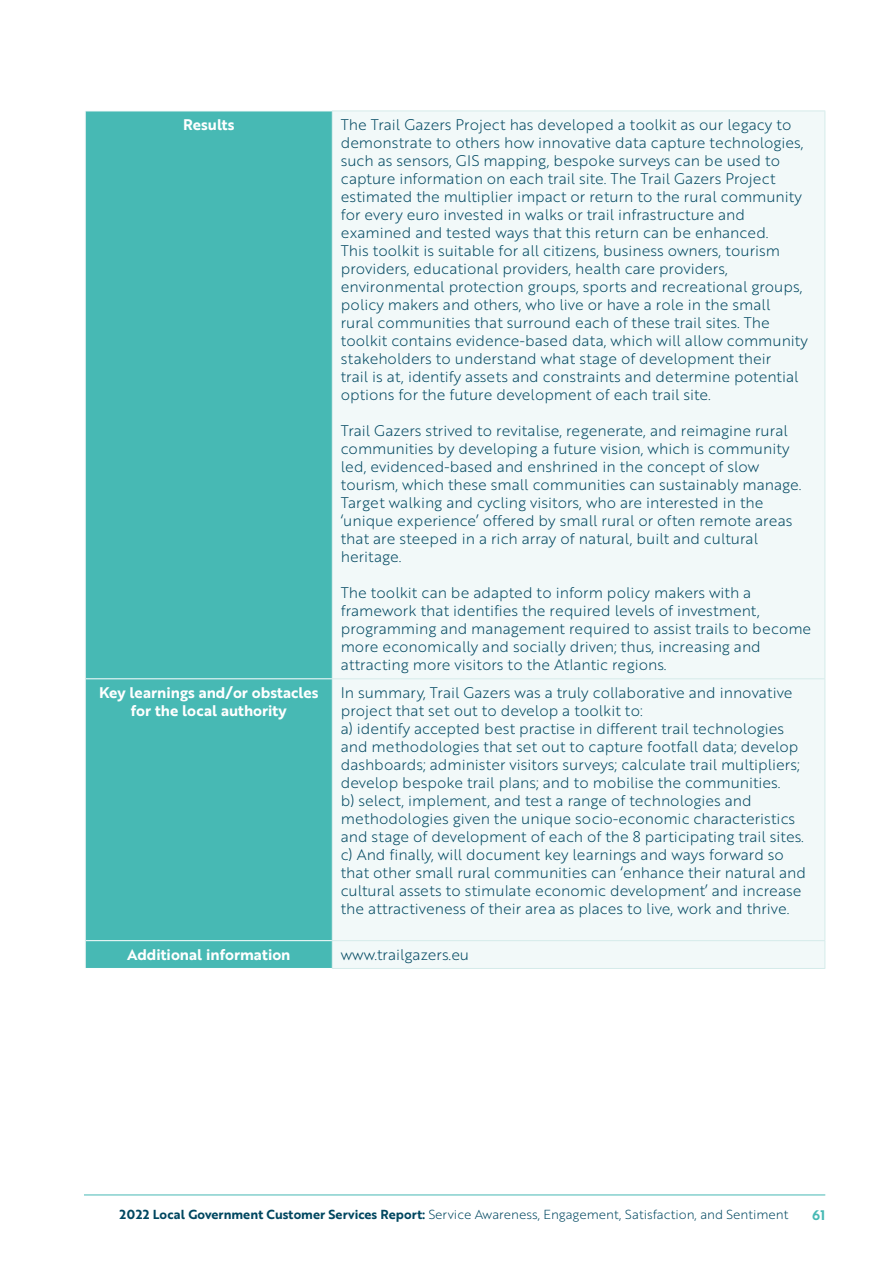
<style>
.page{position:relative;width:893px;height:1263px;background:#fff}
.page>*{position:absolute;margin:0;border:0;box-sizing:border-box;transform-origin:0 0}
.t1{font:15px/18px "Brother 1816 Light";color:#004760}
.t2{font:15px/18px "Brother 1816 Bold";color:#fff;text-align:center}
.t3{font:13.5px "Brother 1816 Bold";color:#47b9b4}
.t4{font:12.75px "Brother 1816 Light";color:#004760}
.s1{font-family:"Brother 1816 Bold"}
</style>
<div class="page">
<hr style="left:84px;top:1194px;width:741px;height:1px;background:#47b9b4">
<div style="left:86px;top:112px;width:246px;height:856px;background:#47b9b4"></div>
<div style="left:333px;top:112px;width:491px;height:856px;background:#f2f9f9"></div>
<hr style="left:332px;top:111px;width:1px;height:567px;background:#d5ebea">
<hr style="left:824px;top:111px;width:1px;height:567px;background:#d5ebea">
<hr style="left:332px;top:678px;width:493px;height:1px;background:#d5ebea">
<hr style="left:332px;top:679px;width:1px;height:261px;background:#d5ebea">
<hr style="left:824px;top:679px;width:1px;height:261px;background:#d5ebea">
<svg style="left:332px;top:941px;width:1px;height:27px"></svg>
<svg style="left:824px;top:941px;width:1px;height:27px"></svg>
<hr style="left:332px;top:968px;width:493px;height:1px;background:#d5ebea">
<hr style="left:85px;top:111px;width:1px;height:568px;background:#d5ebea">
<hr style="left:332px;top:111px;width:493px;height:1px;background:#d5ebea">
<hr style="left:85px;top:679px;width:1px;height:262px;background:#d5ebea">
<svg style="left:85px;top:941px;width:1px;height:27px"></svg>
<hr style="left:332px;top:940px;width:493px;height:1px;background:#d5ebea">
<hr style="left:85px;top:111px;width:247px;height:1px;background:#fff">
<hr style="left:86px;top:678px;width:246px;height:1px;background:#fff">
<hr style="left:86px;top:940px;width:246px;height:1px;background:#fff">
<p class="t2" style="left:183px;top:115px;width:53px">Results</p>
<p class="t1" style="left:341px;top:115px;width:469px">The Trail Gazers Project has developed a toolkit as our legacy to demonstrate to others how innovative data capture technologies, such as sensors, GIS mapping, bespoke surveys can be used to capture information on each trail site. The Trail Gazers Project estimated the multiplier impact or return to the rural community for every euro invested in walks or trail infrastructure and examined and tested ways that this return can be enhanced.<br>This toolkit is suitable for all citizens, business owners, tourism providers, educational providers, health care providers, environmental protection groups, sports and recreational groups, policy makers and others, who live or have a role in the small<br>rural communities that surround each of these trail sites. The toolkit contains evidence-based data, which will allow community stakeholders to understand what stage of development their<br>trail is at, identify assets and constraints and determine potential options for the future development of each trail site.</p>
<p class="t1" style="left:341px;top:421px;width:462px">Trail Gazers strived to revitalise, regenerate, and reimagine rural communities by developing a future vision, which is community led, evidenced-based and enshrined in the concept of slow tourism, which these small communities can sustainably manage.<br>Target walking and cycling visitors, who are interested in the ‘unique experience’ offered by small rural or often remote areas that are steeped in a rich array of natural, built and cultural heritage.</p>
<p class="t1" style="left:341px;top:583px;width:472px">The toolkit can be adapted to inform policy makers with a framework that identifies the required levels of investment, programming and management required to assist trails to become more economically and socially driven; thus, increasing and attracting more visitors to the Atlantic regions.</p>
<p class="t2" style="left:99px;top:683px;width:221px">Key learnings and/or obstacles for the local authority</p>
<p class="t1" style="left:341px;top:683px;width:467px">In summary, Trail Gazers was a truly collaborative and innovative project that set out to develop a toolkit to:<br>a) identify accepted best practise in different trail technologies and methodologies that set out to capture footfall data; develop dashboards; administer visitors surveys; calculate trail multipliers; develop bespoke trail plans; and to mobilise the communities.<br>b) select, implement, and test a range of technologies and methodologies given the unique socio-economic characteristics and stage of development of each of the 8 participating trail sites. c) And finally, will document key learnings and ways forward so that other small rural communities can ‘enhance their natural and cultural assets to stimulate economic development’ and increase the attractiveness of their area as places to live, work and thrive.</p>
<p class="t2" style="left:127px;top:945px;width:165px">Additional information</p>
<p class="t1" style="left:341px;top:945px;width:130px">www.trailgazers.eu</p>
<p class="t4" style="left:120px;top:1205px;width:670px"><span class="s1">2022 Local Government Customer Services Report:</span> Service Awareness, Engagement, Satisfaction, and Sentiment</p>
<p class="t3" style="left:812px;top:1204px;width:15px">61</p>
</div>
